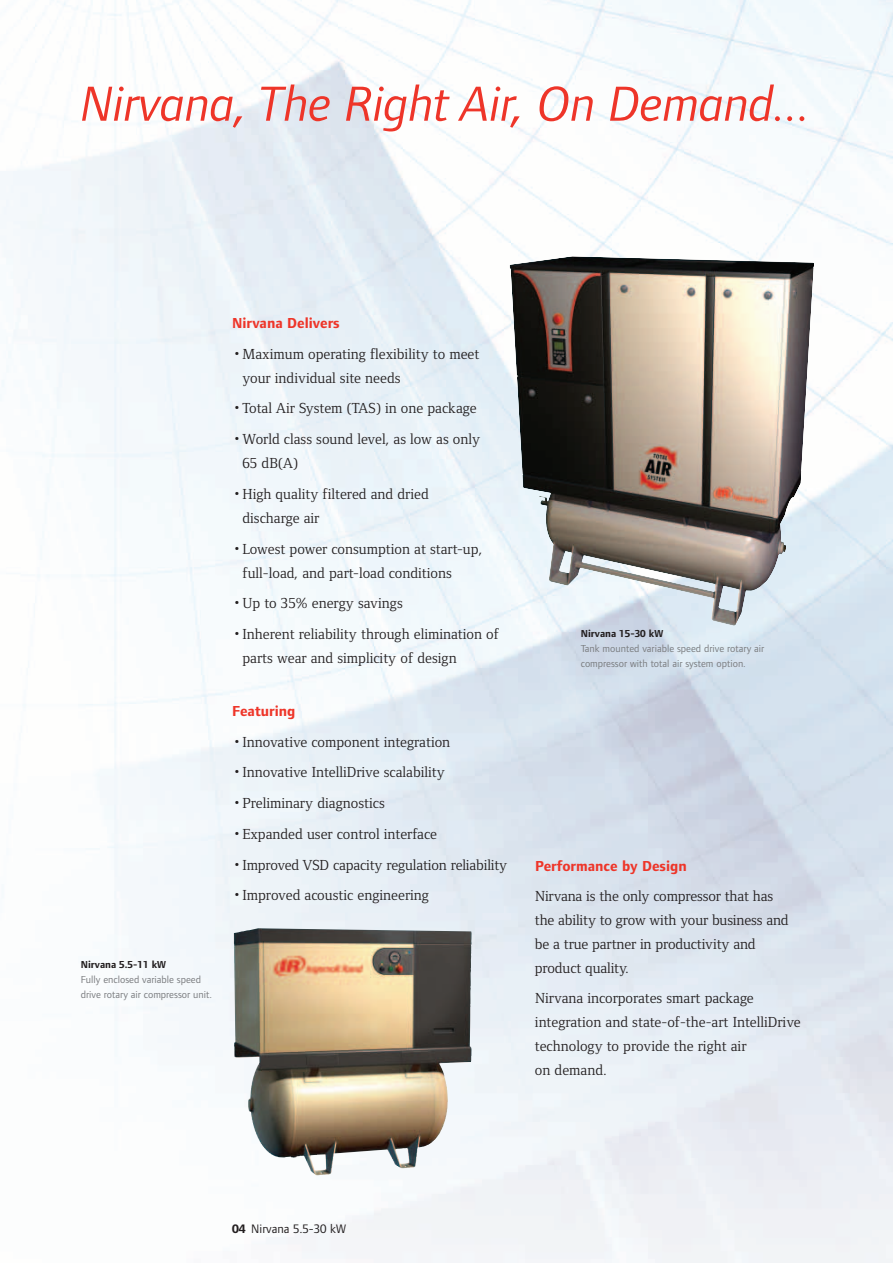
<style>
.page{position:relative;width:893px;height:1263px;background:#fff}
.page>*{position:absolute;margin:0;border:0;box-sizing:border-box;transform-origin:0 0}
.t1{font:italic 51px "Foundry Form Sans";letter-spacing:-.01em;color:#ee3529}
.t2{font:15px/24px "Foundry Form Serif";color:#231f20}
.t3{font:700 15px "Foundry Form Sans";color:#ee3529}
.t4{font:12.75px "Foundry Form Sans";color:#231f20}
.t5{font:10.5px/15px "Foundry Form Sans";color:#7a7c7f}
.t6{font:700 10.5px "Foundry Form Sans";color:#231f20}
.s1{font-size:19.5px}
.s2{font-weight:700}
</style>
<div class="page">
<img style="left:0;top:0;width:893px;height:1263px">
<img style="left:509px;top:256px;width:305px;height:370px">
<img style="left:416px;top:1062px;width:55px;height:95px">
<h1 class="t1" style="left:81px;top:85px;width:732px">Nirvana, The Right Air, On Demand...</h1>
<p class="t3" style="left:232px;top:318px;width:109px">Nirvana Delivers</p>
<p class="t2" style="left:242px;top:343px;width:238px;text-indent:-10px"><span class="s1">•</span>Maximum operating flexibility to meet your individual site needs</p>
<p class="t2" style="left:232px;top:398px;width:246px"><span class="s1">•</span>Total Air System (TAS) in one package</p>
<p class="t2" style="left:242px;top:429px;width:239px;text-indent:-10px"><span class="s1">•</span>World class sound level, as low as only<br>65 dB(A)</p>
<p class="t2" style="left:242px;top:483px;width:188px;text-indent:-10px"><span class="s1">•</span>High quality filtered and dried discharge air</p>
<p class="t2" style="left:242px;top:538px;width:241px;text-indent:-10px"><span class="s1">•</span>Lowest power consumption at start-up, full-load, and part-load conditions</p>
<p class="t2" style="left:232px;top:593px;width:172px"><span class="s1">•</span>Up to 35% energy savings</p>
<p class="t2" style="left:242px;top:623px;width:258px;text-indent:-10px"><span class="s1">•</span>Inherent reliability through elimination of parts wear and simplicity of design</p>
<p class="t3" style="left:232px;top:706px;width:65px">Featuring</p>
<p class="t2" style="left:232px;top:731px;width:220px"><span class="s1">•</span>Innovative component integration</p>
<p class="t2" style="left:232px;top:762px;width:214px"><span class="s1">•</span>Innovative IntelliDrive scalability</p>
<p class="t2" style="left:232px;top:793px;width:154px"><span class="s1">•</span>Preliminary diagnostics</p>
<p class="t2" style="left:232px;top:823px;width:206px"><span class="s1">•</span>Expanded user control interface</p>
<p class="t2" style="left:232px;top:854px;width:277px"><span class="s1">•</span>Improved VSD capacity regulation reliability</p>
<p class="t2" style="left:232px;top:885px;width:198px"><span class="s1">•</span>Improved acoustic engineering</p>
<p class="t6" style="left:81px;top:960px;width:87px">Nirvana 5.5-11 kW</p>
<p class="t5" style="left:81px;top:973px;width:133px">Fully enclosed variable speed drive rotary air compressor unit.</p>
<p class="t6" style="left:581px;top:629px;width:84px">Nirvana 15-30 kW</p>
<p class="t5" style="left:581px;top:641px;width:185px">Tank mounted variable speed drive rotary air compressor with total air system option.</p>
<p class="t3" style="left:535px;top:860px;width:153px">Performance by Design</p>
<p class="t2" style="left:535px;top:885px;width:255px">Nirvana is the only compressor that has the ability to grow with your business and be a true partner in productivity and product quality.</p>
<p class="t2" style="left:535px;top:988px;width:267px">Nirvana incorporates smart package integration and state-of-the-art IntelliDrive technology to provide the right air<br>on demand.</p>
<p class="t4" style="left:232px;top:1223px;width:115px"><span class="s2">04</span> Nirvana 5.5-30 kW</p>
</div>
